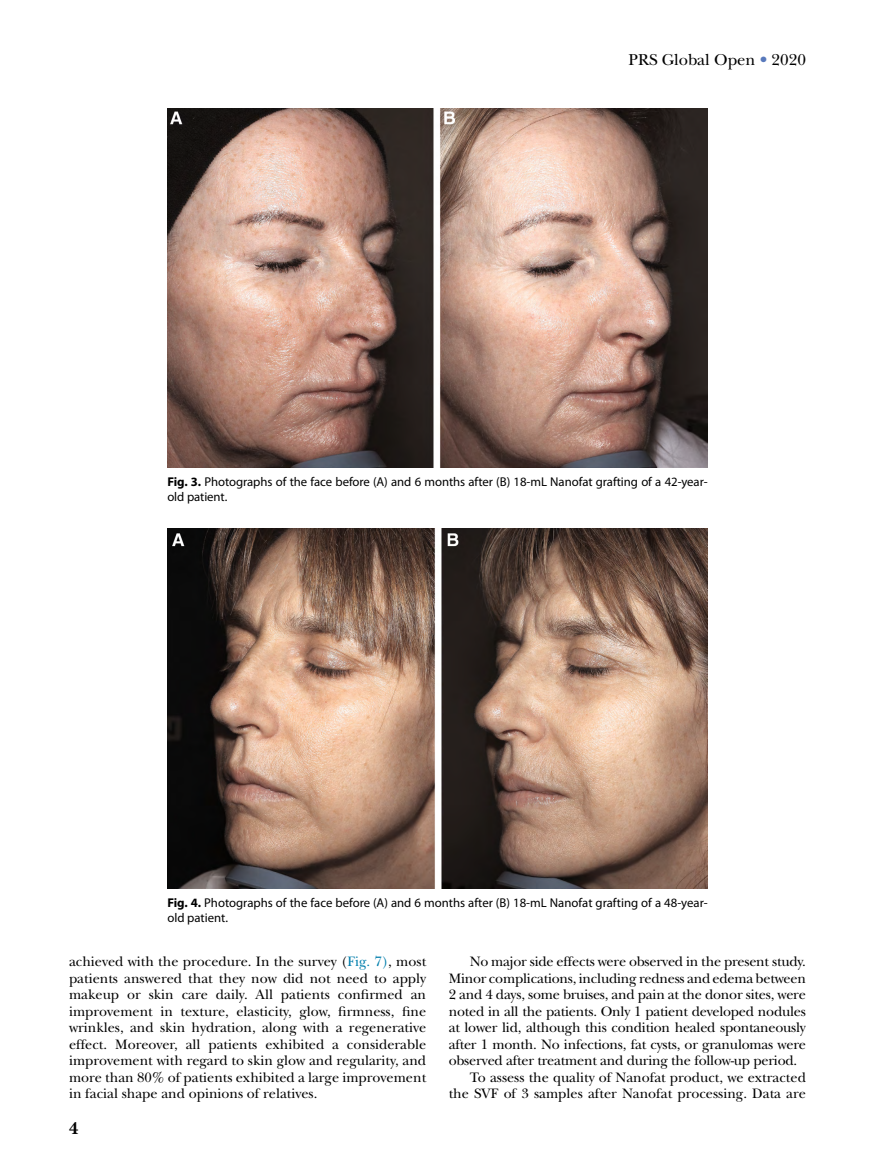
<style>
.page{position:relative;width:878px;height:1175px;background:#fff}
.page>*{position:absolute;margin:0;border:0;box-sizing:border-box;transform-origin:0 0}
.t1{font:700 18px "New Baskerville Std";color:#000}
.t2{font:16.5px "New Baskerville Std";color:#000}
.t3{font:14.25px/16.5px "New Baskerville Std";letter-spacing:-.015em;color:#000;text-align:justify}
.t4{font:12.75px/15px "Myriad Pro";letter-spacing:-.005em;color:#000}
.s1{color:#5879bc}
.s2{font-weight:700}
.s3{color:#017eac}
</style>
<div class="page">
<img style="left:167px;top:108px;width:540px;height:359px">
<img style="left:167px;top:529px;width:540px;height:359px">
<p class="t2" style="left:628px;top:50px;width:179px">PRS Global Open <span class="s1">•</span> 2020</p>
<p class="t4" style="left:167px;top:474px;width:542px"><span class="s2">Fig. 3.</span> Photographs of the face before (A) and 6 months after (B) 18-mL Nanofat grafting of a 42-year&shy;old patient.</p>
<p class="t4" style="left:167px;top:895px;width:542px"><span class="s2">Fig. 4.</span> Photographs of the face before (A) and 6 months after (B) 18-mL Nanofat grafting of a 48-year&shy;old patient.</p>
<p class="t3" style="left:69px;top:953px;width:359px">achieved with the procedure. In the survey (<span class="s3">Fig. 7)</span>, most patients answered that they now did not need to apply makeup or skin care daily. All patients confirmed an improvement in texture, elasticity, glow, firmness, fine wrinkles, and skin hydration, along with a regenerative effect. Moreover, all patients exhibited a considerable improvement with regard to skin glow and regularity, and more than 80% of patients exhibited a large improvement in facial shape and opinions of relatives.</p>
<p class="t3" style="left:469px;top:953px;width:338px">No major side effects were observed in the present study.</p>
<p class="t3" style="left:448px;top:970px;width:359px">Minor complications, including redness and edema between</p>
<p class="t3" style="left:448px;top:986px;width:358px">2 and 4 days, some bruises, and pain at the donor sites, were</p>
<p class="t3" style="left:448px;top:1003px;width:359px">noted in all the patients. Only 1 patient developed nodules</p>
<p class="t3" style="left:448px;top:1019px;width:359px">at lower lid, although this condition healed spontaneously</p>
<p class="t3" style="left:448px;top:1036px;width:359px">after 1 month. No infections, fat cysts, or granulomas were</p>
<p class="t3" style="left:448px;top:1052px;width:350px">observed after treatment and during the follow-up period.</p>
<p class="t3" style="left:469px;top:1069px;width:337px">To assess the quality of Nanofat product, we extracted</p>
<p class="t3" style="left:448px;top:1085px;width:359px">the SVF of 3 samples after Nanofat processing. Data are</p>
<p class="t1" style="left:69px;top:1118px;width:11px">4</p>
</div>
